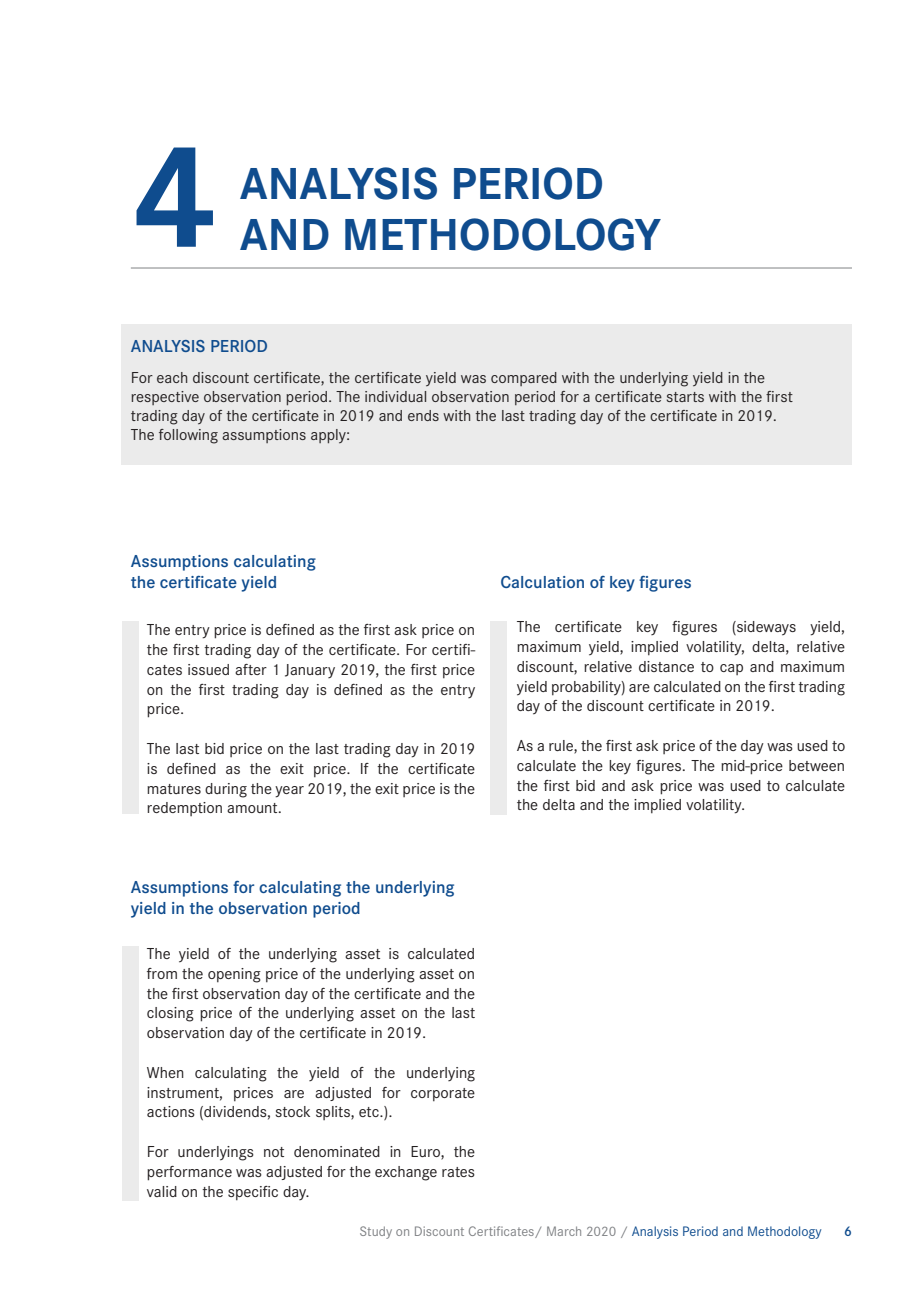
<style>
.page{position:relative;width:919px;height:1289px;background:#fff}
.page>*{position:absolute;margin:0;border:0;box-sizing:border-box;transform-origin:0 0}
.Headline{font:700 150px "Corporate S";color:#0f4c8e}
.Headline-2{font:700 46.5px "Corporate S";color:#0f4c8e}
.Headline-3{font:600 18px/21.6px "Corporate S";color:#0f4c8e}
.copy__mod_fett_zahli{font:16.5px/19.8px "Corporate S";color:#231f20;text-align:justify}
.copy{font:16.5px "Corporate S";color:#231f20}
.copy-2{font:14.25px "Corporate S";color:#808285}
.copy-3{font:600 14.25px "Corporate S";color:#0f4c8e}
.s1{color:#0f4c8e}
</style>
<div class="page">
<div style="left:122px;top:325px;width:729px;height:140px;background:#ebebeb"></div>
<hr style="left:131px;top:267px;width:720px;height:1px;background:#808285">
<div style="left:122px;top:621px;width:16px;height:192px;background:#ebebeb"></div>
<div style="left:490px;top:621px;width:16px;height:193px;background:#ebebeb"></div>
<div style="left:122px;top:945px;width:16px;height:255px;background:#ebebeb"></div>
<p class="Headline" style="left:132px;top:92px;width:87px">4</p>
<p class="Headline-2" style="left:240px;top:152px;width:365px">ANALYSIS PERIOD</p>
<p class="Headline-2" style="left:240px;top:203px;width:422px">AND METHODOLOGY</p>
<p class="Headline-3" style="left:131px;top:335px;width:139px">ANALYSIS PERIOD</p>
<p class="copy" style="left:131px;top:367px;width:636px">For each discount certificate, the certificate yield was compared with the underlying yield in the</p>
<p class="copy" style="left:131px;top:386px;width:663px">respective observation period. The individual observation period for a certificate starts with the first</p>
<p class="copy" style="left:131px;top:405px;width:647px">trading day of the certificate in 2019 and ends with the last trading day of the certificate in 2019.</p>
<p class="copy" style="left:131px;top:424px;width:221px">The following assumptions apply:</p>
<p class="Headline-3" style="left:131px;top:549px;width:186px">Assumptions calculating</p>
<p class="Headline-3" style="left:131px;top:571px;width:148px">the certificate yield</p>
<p class="copy__mod_fett_zahli" style="left:147px;top:619px;width:330px">The entry price is defined as the first ask price on the first trading day of the certificate. For certifi&shy;cates issued after 1 January 2019, the first price on the first trading day is defined as the entry price.</p>
<p class="copy__mod_fett_zahli" style="left:147px;top:738px;width:330px">The last bid price on the last trading day in 2019 is defined as the exit price. If the certificate matures during the year 2019, the exit price is the redemption amount.</p>
<p class="Headline-3" style="left:131px;top:875px;width:325px">Assumptions for calculating the underlying yield in the observation period</p>
<p class="copy__mod_fett_zahli" style="left:147px;top:943px;width:330px">The yield of the underlying asset is calculated from the opening price of the underlying asset on the first observation day of the certificate and the closing price of the underlying asset on the last observation day of the certificate in 2019.</p>
<p class="copy__mod_fett_zahli" style="left:147px;top:1061px;width:330px">When calculating the yield of the underlying instrument, prices are adjusted for corporate actions (dividends, stock splits, etc.).</p>
<p class="copy__mod_fett_zahli" style="left:147px;top:1141px;width:330px">For underlyings not denominated in Euro, the performance was adjusted for the exchange rates valid on the specific day.</p>
<p class="Headline-3" style="left:500px;top:571px;width:193px">Calculation of key figures</p>
<p class="copy__mod_fett_zahli" style="left:517px;top:616px;width:330px">The certificate key figures (sideways yield, maximum yield, implied volatility, delta, relative discount, relative distance to cap and maximum yield probability) are calculated on the first trading day of the discount certificate in 2019.</p>
<p class="copy__mod_fett_zahli" style="left:517px;top:735px;width:330px">As a rule, the first ask price of the day was used to calculate the key figures. The mid-price between the first bid and ask price was used to calculate the delta and the implied volatility.</p>
<p class="copy-2" style="left:359px;top:1222px;width:463px">Study on Discount Certificates/ March 2020 / <span class="s1">Analysis Period and Methodology</span></p>
<p class="copy-3" style="left:844px;top:1221px;width:9px">6</p>
</div>
